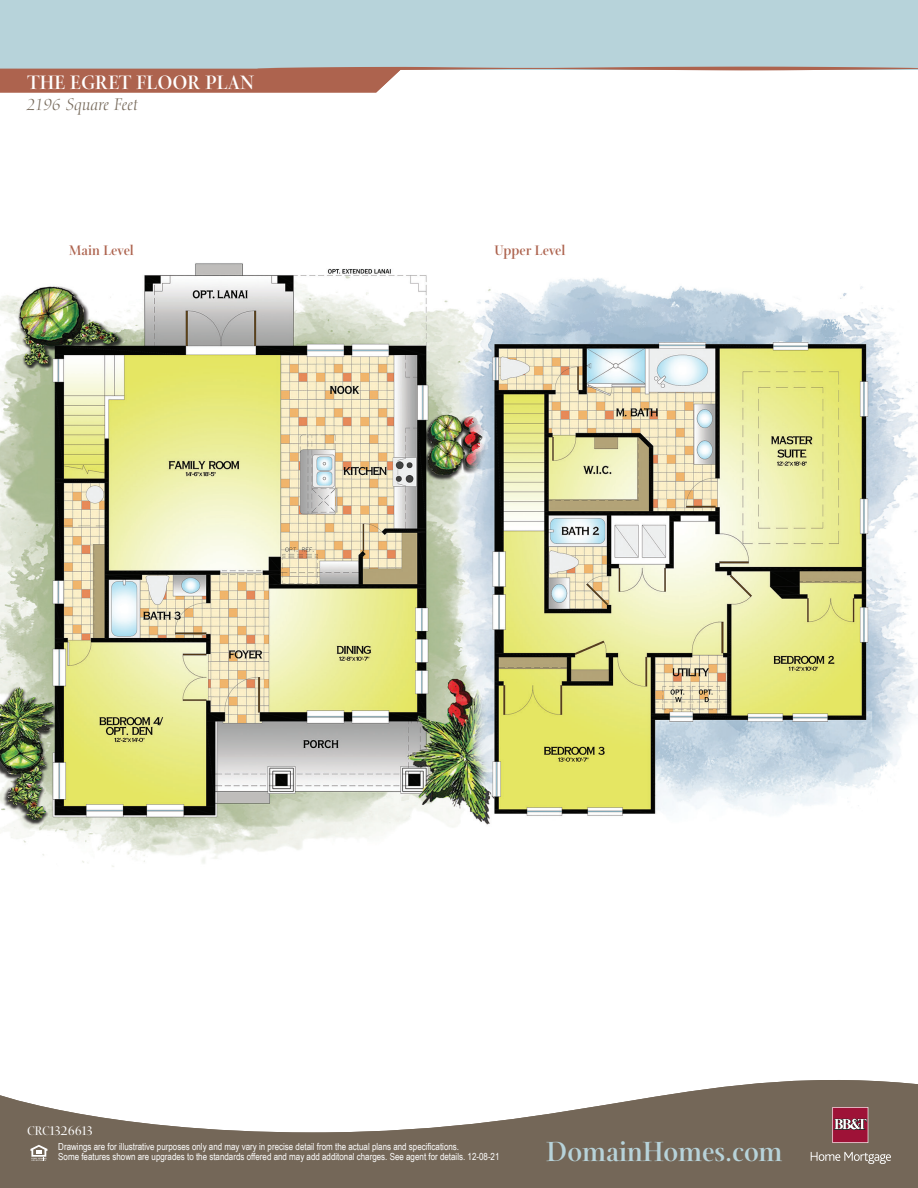
<style>
.page{position:relative;width:918px;height:1188px;background:#fff}
.page>*{position:absolute;margin:0;border:0;box-sizing:border-box;transform-origin:0 0}
.t1{font:700 30px "Arepo";color:#b7d3da}
.t2{font:700 21px "Arepo";color:#fff}
.Home_Description_Lis{font:italic 16.5px "Diotima";letter-spacing:-.01em;color:#746758}
.t3{font:700 15px "Arepo";color:#ad634e}
.t4{font:13.5px "Arepo";letter-spacing:-.01em;color:#fff}
.t5{font:9.75px/10.5px "Arial Narrow";color:#fff}
</style>
<div class="page">
<div style="left:0;top:0;width:918px;height:69px;background:#b7d3da"></div>
<svg style="left:0;top:67px;width:918px;height:25px"></svg>
<svg style="left:0;top:1080px;width:918px;height:108px;fill:#746758"></svg>
<svg style="left:30px;top:1145px;width:17px;height:16px"></svg>
<svg style="left:832px;top:1107px;width:36px;height:36px"></svg>
<svg style="left:811px;top:1152px;width:80px;height:12px"></svg>
<img style="left:0;top:263px;width:918px;height:604px">
<p class="t2" style="left:27px;top:70px;width:229px">THE EGRET FLOOR PLAN</p>
<p class="Home_Description_Lis" style="left:27px;top:94px;width:112px">2196 Square Feet</p>
<p class="t3" style="left:69px;top:242px;width:66px">Main Level</p>
<p class="t3" style="left:495px;top:242px;width:72px">Upper Level</p>
<p class="t4" style="left:27px;top:1124px;width:67px">CRC1326613</p>
<p class="t5" style="left:58px;top:1141px;width:443px">Drawings are for illustrative purposes only and may vary in precise detail from the actual plans and specifications.<br>Some features shown are upgrades to the standards offered and may add additonal charges. See agent for details. 12-08-21</p>
<p class="t1" style="left:546px;top:1135px;width:238px">DomainHomes.com</p>
</div>
